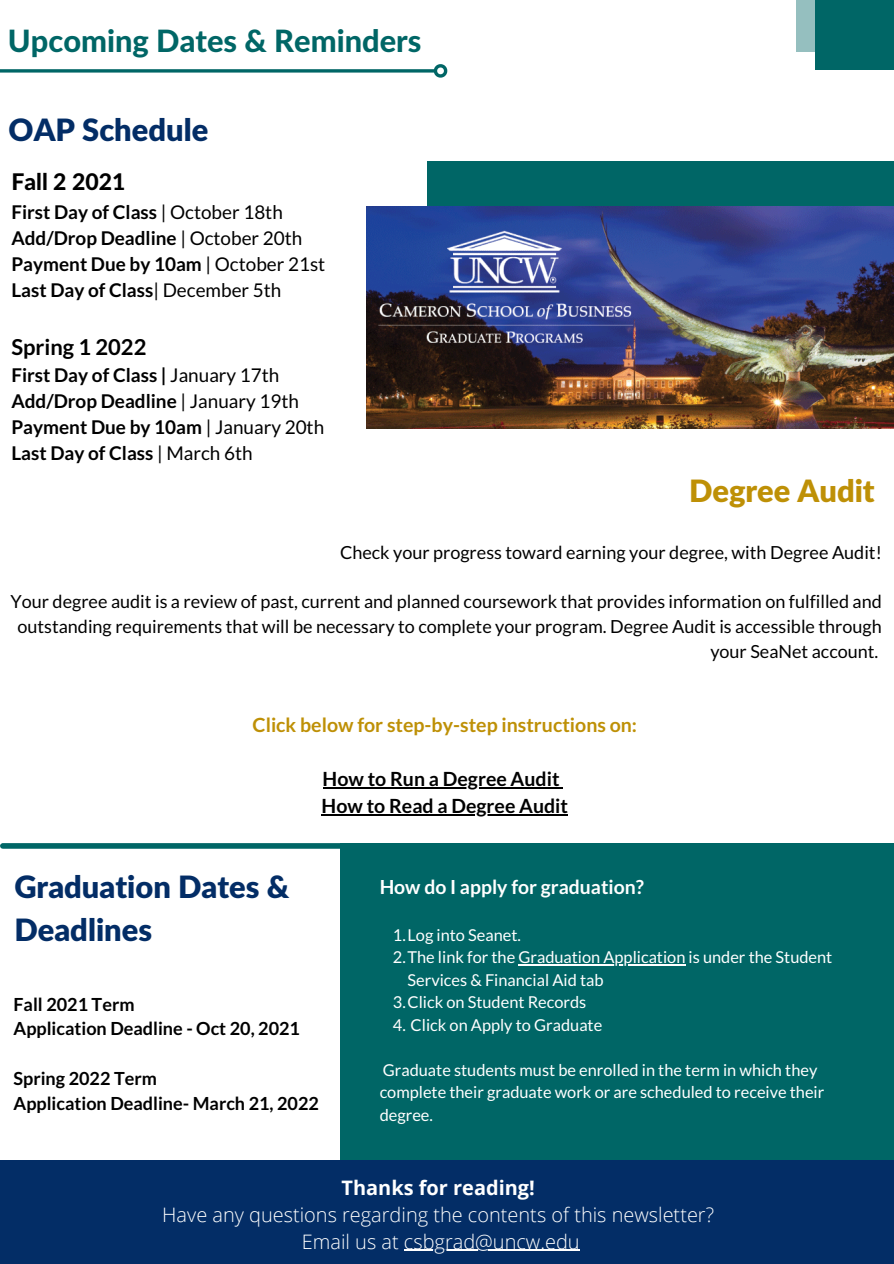
<style>
.page{position:relative;width:894px;height:1264px;background:#fff}
.page>*{position:absolute;margin:0;border:0;box-sizing:border-box;transform-origin:0 0}
.t1{font:900 30.75px/42.8px "Lato Latin";color:#032d66}
.t2{font:800 30.75px "Lato Latin";color:#066}
.t3{font:900 30.75px "Lato Latin";color:#be9006}
.t4{font:800 22.95px "Lato Latin";color:#000}
.t5{font:700 21.9px "Lato";color:#000}
.t6{font:300 19.95px "Open Sans";color:#fff}
.t7{font:700 19.95px "Open Sans";color:#fff}
.t8{font:700 19.5px "Lato";color:#000}
.t9{font:700 19.5px "Lato";color:#be9006}
.t10{font:700 19.35px "Lato";color:#fff}
.t11{font:700 18.9px "Lato";color:#000}
.t12{font:18px/24.8px "Lato";color:#000;text-align:right}
.t13{font:700 18px "Lato";color:#000}
.t14{font:16.35px/22.5px "Lato";color:#fff}
.s1{font-weight:400}
</style>
<div class="page">
<svg style="left:0;top:69px;width:431px;height:4px;background:#277d7d"></svg>
<svg style="left:431px;top:64px;width:17px;height:14px"></svg>
<div style="left:340px;top:843px;width:553px;height:420px;background:#066"></div>
<hr style="left:518px;top:964px;width:167px;height:1px;background:#fff">
<div style="left:0;top:1160px;width:893px;height:103px;background:#032d66"></div>
<div style="left:427px;top:161px;width:466px;height:254px;background:#066"></div>
<img style="left:367px;top:206px;width:526px;height:222px">
<hr style="left:404px;top:1249px;width:175px;height:1px;background:#fff">
<hr style="left:322px;top:787px;width:237px;height:1px;background:#000">
<hr style="left:321px;top:814px;width:247px;height:1px;background:#000">
<div style="left:3px;top:843px;width:345px;height:5px;background:#066"></div>
<div style="left:814px;top:0;width:79px;height:69px;background:#066"></div>
<svg style="left:796px;top:0;width:19px;height:52px"></svg>
<p class="t2" style="left:8px;top:27px;width:415px">Upcoming Dates &amp; Reminders</p>
<p class="t1" style="left:9px;top:111px;width:201px">OAP Schedule</p>
<p class="t4" style="left:11px;top:171px;width:115px">Fall 2 2021</p>
<p class="t11" style="left:11px;top:200px;width:273px">First Day of Class <span class="s1">| October 18th</span></p>
<p class="t11" style="left:11px;top:226px;width:292px">Add/Drop Deadline <span class="s1">| October 20th</span></p>
<p class="t11" style="left:11px;top:252px;width:315px">Payment Due by 10am <span class="s1">| October 21st</span></p>
<p class="t11" style="left:11px;top:278px;width:271px">Last Day of Class<span class="s1">| December 5th</span></p>
<p class="t5" style="left:11px;top:333px;width:136px">Spring 1 2022</p>
<p class="t11" style="left:11px;top:363px;width:269px">First Day of Class | <span class="s1">January 17th</span></p>
<p class="t11" style="left:11px;top:389px;width:289px">Add/Drop Deadline <span class="s1">| January 19th</span></p>
<p class="t11" style="left:11px;top:415px;width:314px">Payment Due by 10am <span class="s1">| January 20th</span></p>
<p class="t11" style="left:11px;top:441px;width:243px">Last Day of Class <span class="s1">| March 6th</span></p>
<p class="t3" style="left:688px;top:477px;width:187px">Degree Audit</p>
<p class="t12" style="left:340px;top:539px;width:543px">Check your progress toward earning your degree, with Degree Audit!</p>
<p class="t12" style="left:10px;top:589px;width:872px">Your degree audit is a review of past, current and planned coursework that provides information on fulfilled and outstanding requirements that will be necessary to complete your program. Degree Audit is accessible through your SeaNet account.</p>
<p class="t9" style="left:252px;top:712px;width:386px">Click below for step-by-step instructions on:</p>
<p class="t8" style="left:322px;top:766px;width:238px">How to Run a Degree Audit</p>
<p class="t8" style="left:321px;top:793px;width:248px">How to Read a Degree Audit</p>
<p class="t1" style="left:14px;top:867px;width:276px">Graduation Dates &amp;<br>Deadlines</p>
<p class="t13" style="left:14px;top:992px;width:122px">Fall 2021 Term</p>
<p class="t13" style="left:14px;top:1017px;width:288px">Application Deadline - Oct 20, 2021</p>
<p class="t13" style="left:14px;top:1067px;width:145px">Spring 2022 Term</p>
<p class="t13" style="left:14px;top:1091px;width:307px">Application Deadline- March 21, 2022</p>
<p class="t10" style="left:379px;top:875px;width:266px">How do I apply for graduation?</p>
<p class="t14" style="left:393px;top:923px;width:129px">1.Log into Seanet.</p>
<p class="t14" style="left:407px;top:945px;width:426px;text-indent:-15px">2.The link for the Graduation Application is under the Student<br>Services &amp; Financial Aid tab</p>
<p class="t14" style="left:393px;top:990px;width:195px">3.Click on Student Records</p>
<p class="t14" style="left:393px;top:1013px;width:211px">4. Click on Apply to Graduate</p>
<p class="t14" style="left:379px;top:1058px;width:446px">Graduate students must be enrolled in the term in which they complete their graduate work or are scheduled to receive their degree.</p>
<p class="t7" style="left:341px;top:1173px;width:195px">Thanks for reading!</p>
<p class="t6" style="left:162px;top:1200px;width:553px">Have any questions regarding the contents of this newsletter?</p>
<p class="t6" style="left:302px;top:1227px;width:279px">Email us at csbgrad@uncw.edu</p>
</div>
